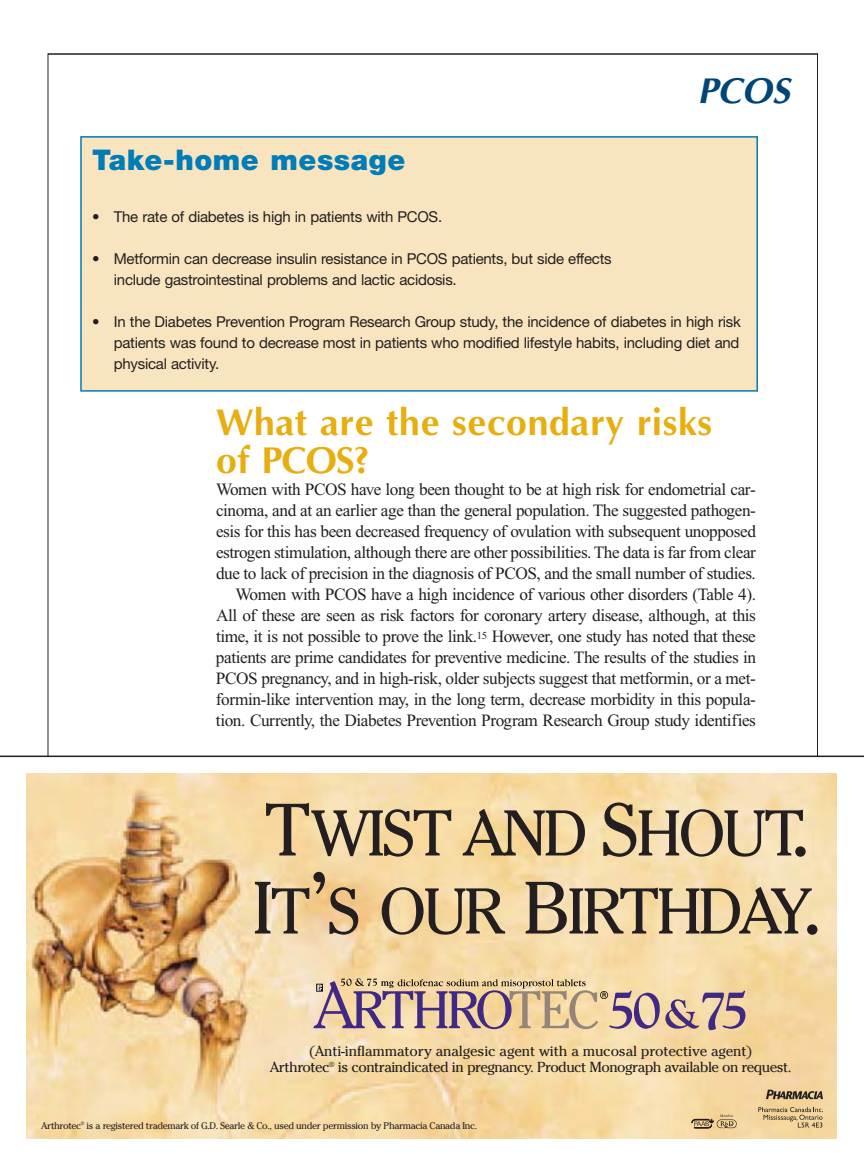
<style>
.page{position:relative;width:864px;height:1175px;background:#fff}
.page>*{position:absolute;margin:0;border:0;box-sizing:border-box;transform-origin:0 0}
.t1{font:64.2px/78px "Cheltenham";letter-spacing:-.05em;color:#231f20}
.t2{font:700 37.5px/38px "Optima";letter-spacing:.015em;color:#e8ae10}
.t3{font:italic 700 36px "Optima";color:#004577}
.t4{font:900 28.5px "Helvetica Neue";letter-spacing:.02em;color:#007cb7}
.t5{font:17.25px/21px "Times New Roman";letter-spacing:-.025em;color:#231f20;text-align:right}
.t6{font:15px/21px "Helvetica Neue";letter-spacing:-.015em;color:#231f20}
.t7{font:14.4px/16.5px "Cheltenham";letter-spacing:-.035em;color:#231f20;text-align:center}
.t8{font:9.6px "Cheltenham";letter-spacing:-.035em;color:#231f20}
.s1{font-size:73.5px}
.s2{font-size:85.5px}
</style>
<div class="page">
<hr style="left:48px;top:53px;width:770px;height:2px;background:#231f20">
<hr style="left:48px;top:53px;width:1px;height:703px;background:#231f20">
<hr style="left:817px;top:53px;width:1px;height:703px;background:#231f20">
<div style="left:81px;top:137px;width:676px;height:254px;background:#f8e5bf"></div>
<div style="left:80px;top:136px;width:678px;height:256px;border:2px solid #007cb7"></div>
<hr style="left:0;top:755px;width:864px;height:2px;background:#231f20">
<img style="left:27px;top:773px;width:810px;height:365px">
<svg style="left:766px;top:1089px;width:57px;height:10px"></svg>
<svg style="left:758px;top:1107px;width:65px;height:20px"></svg>
<svg style="left:692px;top:1114px;width:45px;height:14px"></svg>
<svg style="left:314px;top:978px;width:431px;height:52px"></svg>
<h3 class="t3" style="left:698px;top:75px;width:94px">PCOS</h3>
<h3 class="t4" style="left:92px;top:149px;width:315px">Take-home message</h3>
<p class="t6" style="left:92px;top:208px;width:352px">• The rate of diabetes is high in patients with PCOS.</p>
<p class="t6" style="left:114px;top:250px;width:499px;text-indent:-22px">• Metformin can decrease insulin resistance in PCOS patients, but side effects include gastrointestinal problems and lactic acidosis.</p>
<p class="t6" style="left:114px;top:313px;width:629px;text-align:justify;text-indent:-22px">• In the Diabetes Prevention Program Research Group study, the incidence of diabetes in high risk patients was found to decrease most in patients who modified lifestyle habits, including diet and physical activity.</p>
<h2 class="t2" style="left:216px;top:407px;width:498px">What are the secondary risks of PCOS?</h2>
<p class="t5" style="left:216px;top:480px;width:542px">Women with PCOS have long been thought to be at high risk for endometrial car&shy;cinoma, and at an earlier age than the general population. The suggested pathogen&shy;esis for this has been decreased frequency of ovulation with subsequent unopposed estrogen stimulation, although there are other possibilities. The data is far from clear due to lack of precision in the diagnosis of PCOS, and the small number of studies.<br>Women with PCOS have a high incidence of various other disorders (Table 4).<br>All of these are seen as risk factors for coronary artery disease, although, at this time, it is not possible to prove the link.<sup>15</sup> However, one study has noted that these patients are prime candidates for preventive medicine. The results of the studies in PCOS pregnancy, and in high-risk, older subjects suggest that metformin, or a met&shy;formin-like intervention may, in the long term, decrease morbidity in this popula&shy;tion. Currently, the Diabetes Prevention Program Research Group study identifies</p>
<h1 class="t1" style="left:252px;top:800px;width:572px"><span class="s1">T</span>WIST AND <span class="s1">S</span>HOUT<span class="s2">.<br></span><span class="s1">I</span>T<span class="s2">’</span>S OUR <span class="s1">B</span>IRTHDAY<span class="s2">.</span></h1>
<p class="t7" style="left:270px;top:1044px;width:523px">(Anti-inflammatory analgesic agent with a mucosal protective agent)<br>Arthrotec<sup>®</sup> is contraindicated in pregnancy. Product Monograph available on request.</p>
<p class="t8" style="left:41px;top:1121px;width:438px">Arthrotec<sup>®</sup> is a registered trademark of G.D. Searle &amp; Co., used under permission by Pharmacia Canada Inc.</p>
</div>
